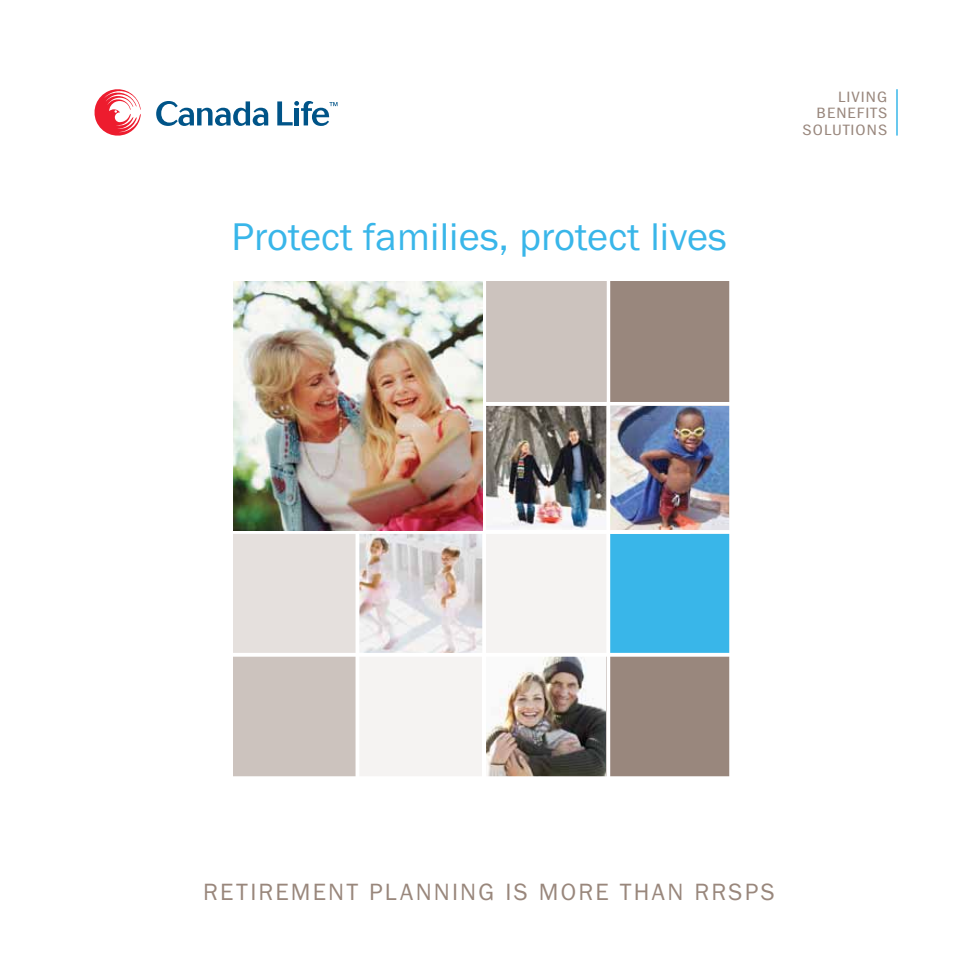
<style>
.page{position:relative;width:972px;height:972px;background:#fff}
.page>*{position:absolute;margin:0;border:0;box-sizing:border-box;transform-origin:0 0}
.t1{font:40.05px "Franklin Got ITC";letter-spacing:.005em;color:#39b6e9}
.t2{font:24.3px "Franklin Got ITC";letter-spacing:.095em;color:#99877c}
.t3{font:condensed 15.45px/16.5px "ITC Franklin Gothic Std";letter-spacing:.06em;color:#99877d;text-align:right;scale:1.16 1}
</style>
<div class="page">
<img style="left:359px;top:534px;width:123px;height:119px">
<img style="left:486px;top:657px;width:120px;height:119px">
<img style="left:610px;top:406px;width:119px;height:124px">
<img style="left:486px;top:406px;width:120px;height:124px">
<div style="left:484px;top:531px;width:124px;height:124px;background:#f5f3f2"></div>
<div style="left:357px;top:655px;width:125px;height:125px;background:#f5f3f2"></div>
<div style="left:608px;top:531px;width:123px;height:124px;background:#39b6e9"></div>
<div style="left:606px;top:654px;width:125px;height:124px;background:#99877d"></div>
<div style="left:233px;top:531px;width:124px;height:124px;background:#e5e0dd"></div>
<div style="left:233px;top:654px;width:124px;height:124px;background:#ccc3be"></div>
<div style="left:484px;top:282px;width:124px;height:124px;background:#ccc3be"></div>
<div style="left:606px;top:282px;width:125px;height:124px;background:#99877d"></div>
<hr style="left:484px;top:402px;width:488px;height:4px;background:#fff">
<hr style="left:145px;top:530px;width:677px;height:4px;background:#fff">
<hr style="left:145px;top:653px;width:677px;height:4px;background:#fff">
<hr style="left:174px;top:776px;width:677px;height:4px;background:#fff">
<hr style="left:482px;top:261px;width:4px;height:532px;background:#fff">
<svg style="left:606px;top:281px;width:4px;height:496px;fill:#fff"></svg>
<svg style="left:729px;top:281px;width:2px;height:495px"></svg>
<svg style="left:156px;top:101px;width:112px;height:25px"></svg>
<svg style="left:277px;top:101px;width:60px;height:25px"></svg>
<svg style="left:95px;top:89px;width:46px;height:47px"></svg>
<hr style="left:356px;top:532px;width:3px;height:268px;background:#fff">
<hr style="left:896px;top:89px;width:2px;height:47px;background:#39b6e9">
<img style="left:233px;top:282px;width:250px;height:248px">
<h1 class="t1" style="left:231px;top:213px;width:497px">PROTECT FAMILIES, PROTECT LIVES</h1>
<p class="t3" style="left:803px;top:88px;width:75px">LIVING<br>BENEFITS<br>SOLUTIONS</p>
<p class="t2" style="left:203px;top:878px;width:573px">RETIREMENT PLANNING IS MORE THAN RRSPS</p>
</div>
